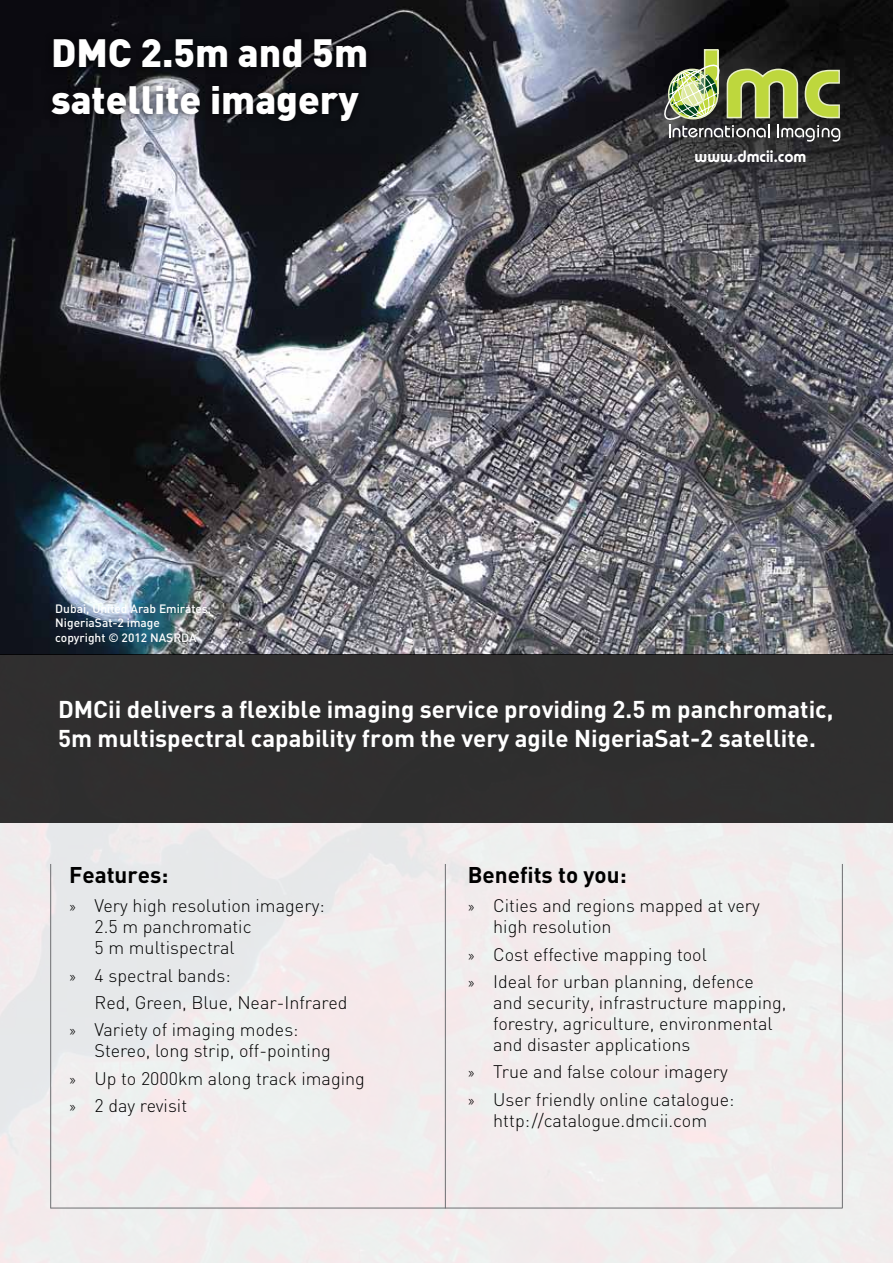
<style>
.page{position:relative;width:893px;height:1263px;background:#fff}
.page>*{position:absolute;margin:0;border:0;box-sizing:border-box;transform-origin:0 0}
.t1{font:900 39px/46.8px "DIN";color:#fff}
.t2{font:700 24px/28.8px "DIN";color:#fff}
.t3{font:700 22.5px "DIN";color:#000}
.t4{font:300 18px/21px "DIN";color:#000}
.t5{font:600 16.5px "Bauhaus";color:#fff}
.t6{font:500 12px/14.4px "DIN";color:#fff}
.s1{font-family:"Bauhaus"}
</style>
<div class="page">
<img style="left:0;top:0;width:893px;height:654px">
<div style="left:0;top:656px;width:893px;height:607px;background:#f0eced"></div>
<svg style="left:662px;top:48px;width:179px;height:94px;background:#646b46"></svg>
<div style="left:43px;top:30px;width:332px;height:100px;background:#000;opacity:.75"></div>
<div style="left:0;top:654px;width:893px;height:169px;background:#302f2f"></div>
<hr style="left:445px;top:864px;width:1px;height:344px;background:#6d6e71">
<hr style="left:842px;top:864px;width:1px;height:344px;background:#6d6e71">
<hr style="left:50px;top:864px;width:1px;height:344px;background:#6d6e71">
<hr style="left:51px;top:1208px;width:791px;height:1px;background:#6d6e71">
<h1 class="t1" style="left:51px;top:28px;width:319px">DMC 2.5m and 5m satellite imagery</h1>
<p class="t6" style="left:55px;top:601px;width:157px">Dubai, United Arab Emirates,<br>NigeriaSat-2 image copyright © 2012 NASRDA</p>
<p class="t5" style="left:694px;top:146px;width:113px">www.dmcii.com</p>
<h2 class="t2" style="left:58px;top:694px;width:777px">DMCii delivers a flexible imaging service providing 2.5 m panchromatic,<br>5m multispectral capability from the very agile NigeriaSat-2 satellite.</h2>
<p class="t3" style="left:69px;top:860px;width:101px">Features:</p>
<p class="t4" style="left:95px;top:895px;width:232px;text-indent:-26px"><span class="s1">»</span> Very high resolution imagery:<br>2.5 m panchromatic<br>5 m multispectral</p>
<p class="t4" style="left:69px;top:964px;width:163px"><span class="s1">»</span> 4 spectral bands:</p>
<p class="t4" style="left:95px;top:992px;width:254px">Red, Green, Blue, Near-Infrared</p>
<p class="t4" style="left:69px;top:1019px;width:231px"><span class="s1">»</span> Variety of imaging modes:</p>
<p class="t4" style="left:69px;top:1037px;width:297px;line-height:27.5px;text-indent:26px">Stereo, long strip, off-pointing<br><span class="s1">»</span> Up to 2000km along track imaging <span class="s1">»</span> 2 day revisit</p>
<p class="t3" style="left:468px;top:860px;width:160px">Benefits to you:</p>
<p class="t4" style="left:493px;top:895px;width:268px;text-indent:-26px"><span class="s1">»</span> Cities and regions mapped at very high resolution</p>
<p class="t4" style="left:468px;top:940px;width:288px;line-height:27.5px"><span class="s1">»</span> Cost effective mapping tool<br><span class="s1">»</span> Ideal for urban planning, defence</p>
<p class="t4" style="left:493px;top:992px;width:295px">and security, infrastructure mapping, forestry, agriculture, environmental and disaster applications</p>
<p class="t4" style="left:468px;top:1058px;width:268px;line-height:27.5px"><span class="s1">»</span> True and false colour imagery <span class="s1">»</span> User friendly online catalogue:</p>
<p class="t4" style="left:493px;top:1109px;width:215px">http://catalogue.dmcii.com</p>
</div>
